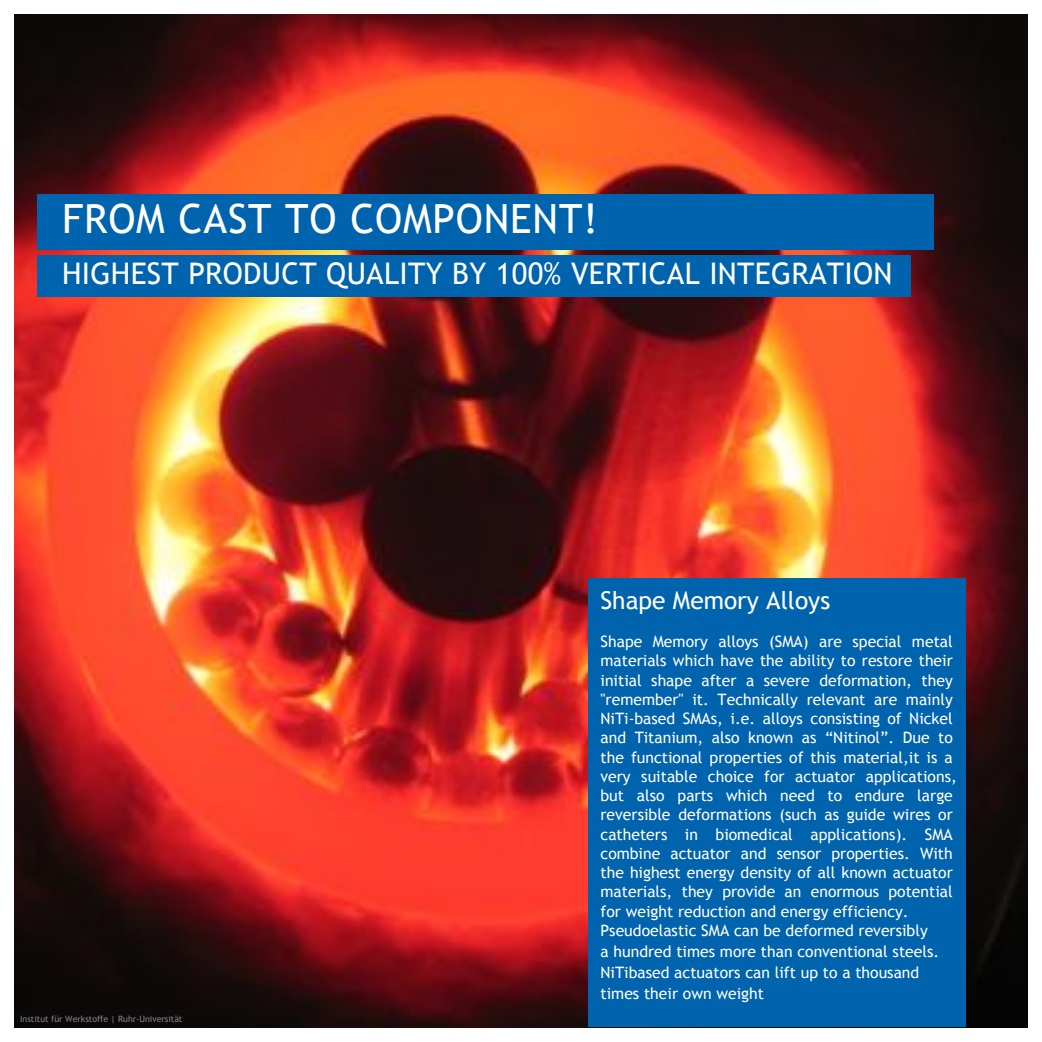
<style>
.page{position:relative;width:1042px;height:1042px;background:#fff}
.page>*{position:absolute;margin:0;border:0;box-sizing:border-box;transform-origin:0 0}
.t1{font:40.25px "Trebuchet MS";letter-spacing:.02em;color:#fff}
.t2{font:29.75px "Trebuchet MS";letter-spacing:.01em;color:#fff}
.t3{font:24.5px "Trebuchet MS";color:#fff}
.t4{font:15.75px/19.2px "Trebuchet MS";color:#fff}
.t5{font:8.75px "Trebuchet MS";color:#848488}
</style>
<div class="page">
<img style="left:15px;top:15px;width:1012px;height:1012px">
<div style="left:37px;top:194px;width:897px;height:55px;background:#0063ad"></div>
<div style="left:37px;top:255px;width:873px;height:41px;background:#0063ad"></div>
<div style="left:588px;top:578px;width:377px;height:449px;background:#0063ad"></div>
<h1 class="t1" style="left:62px;top:195px;width:537px">FROM CAST TO COMPONENT!</h1>
<h2 class="t2" style="left:62px;top:256px;width:832px">HIGHEST PRODUCT QUALITY BY 100% VERTICAL INTEGRATION</h2>
<p class="t5" style="left:20px;top:1014px;width:164px">Institut für Werkstoffe | Ruhr-Universität</p>
<h3 class="t3" style="left:600px;top:585px;width:231px">Shape Memory Alloys</h3>
<p class="t4" style="left:600px;top:632px;width:358px">Shape Memory alloys (SMA) are special metal materials which have the ability to restore their initial shape after a severe deformation, they "remember" it. Technically relevant are mainly NiTi-based SMAs, i.e. alloys consisting of Nickel and Titanium, also known as “Nitinol”. Due to the functional properties of this material,it is a very suitable choice for actuator applications, but also parts which need to endure large reversible deformations (such as guide wires or catheters in biomedical applications). SMA combine actuator and sensor properties. With the highest energy density of all known actuator materials, they provide an enormous potential for weight reduction and energy efficiency.<br>Pseudoelastic SMA can be deformed reversibly</p>
<p class="t4" style="left:600px;top:941px;width:340px;line-height:21px">a hundred times more than conventional steels.<br>NiTibased actuators can lift up to a thousand times their own weight</p>
</div>
